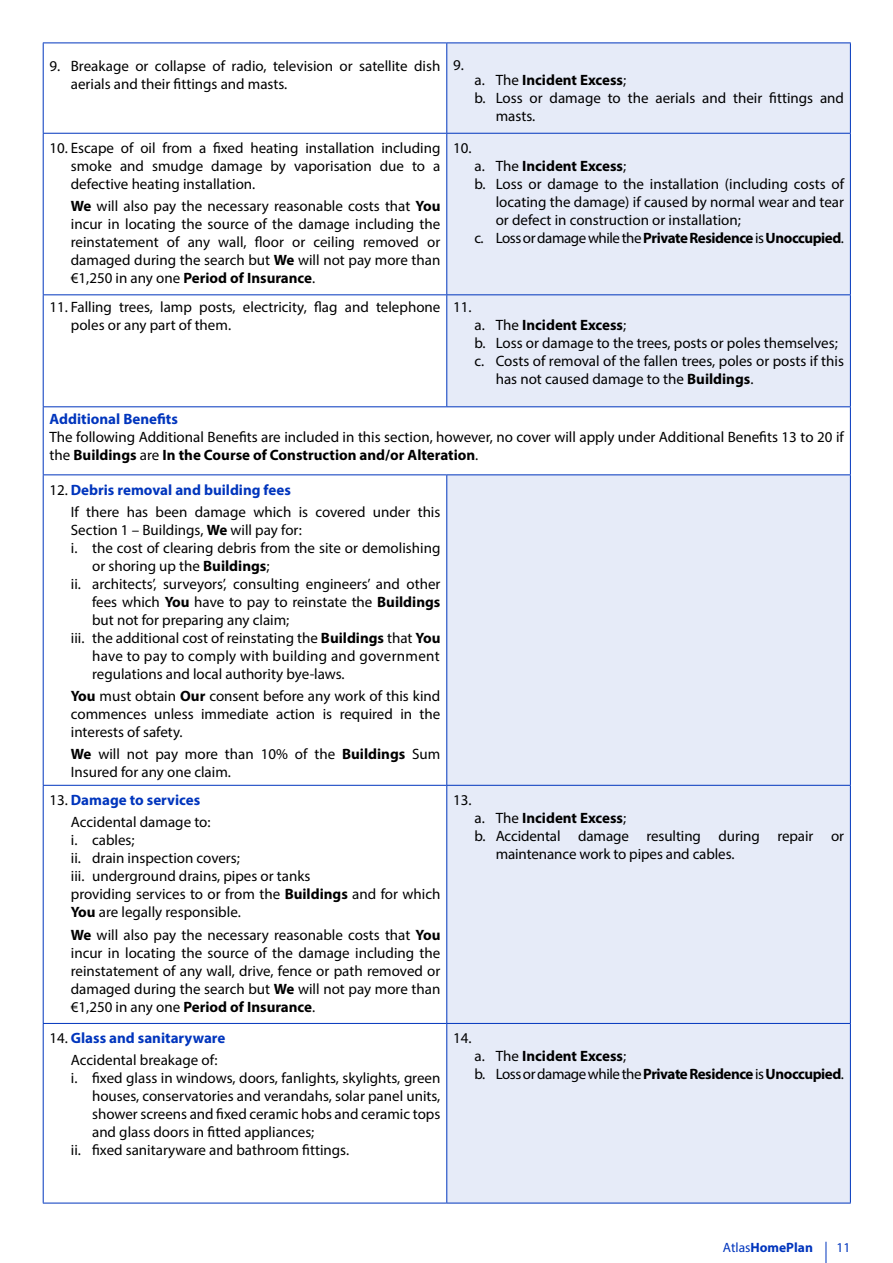
<style>
.page{position:relative;width:893px;height:1263px;background:#fff}
.page>*{position:absolute;margin:0;border:0;box-sizing:border-box;transform-origin:0 0}
.Text{font:15px/18px "Myriad Pro";color:#000}
.t1{font:700 15px "Myriad Pro";letter-spacing:-.03em;color:#000}
.t2{font:700 15px "Myriad Pro";letter-spacing:-.01em;color:#000}
.Text-2{font:700 15px "Myriad Pro";color:#0035bd}
.t3{font:700 13.5px "Myriad Pro";color:#0035bd}
.t4{font:13.5px "Myriad Pro";color:#0035bd}
.s1{font-weight:400}
.s2{font-weight:700}
.s3{font-weight:400;color:#000}
</style>
<div class="page">
<svg style="left:826px;top:1242px;width:1px;height:21px"></svg>
<div style="left:447px;top:44px;width:403px;height:1159px;background:#e6ebf8"></div>
<hr style="left:43px;top:43px;width:1px;height:90px;background:#0035bd">
<hr style="left:43px;top:43px;width:404px;height:1px;background:#0035bd">
<hr style="left:446px;top:43px;width:1px;height:90px;background:#0035bd">
<hr style="left:447px;top:43px;width:404px;height:1px;background:#0035bd">
<hr style="left:850px;top:43px;width:1px;height:90px;background:#0035bd">
<hr style="left:43px;top:134px;width:1px;height:160px;background:#0035bd">
<hr style="left:43px;top:133px;width:404px;height:1px;background:#0035bd">
<hr style="left:446px;top:134px;width:1px;height:160px;background:#0035bd">
<hr style="left:447px;top:133px;width:404px;height:1px;background:#0035bd">
<hr style="left:850px;top:134px;width:1px;height:160px;background:#0035bd">
<hr style="left:43px;top:295px;width:1px;height:111px;background:#0035bd">
<hr style="left:43px;top:294px;width:404px;height:1px;background:#0035bd">
<hr style="left:446px;top:295px;width:1px;height:111px;background:#0035bd">
<hr style="left:447px;top:294px;width:404px;height:1px;background:#0035bd">
<hr style="left:850px;top:295px;width:1px;height:111px;background:#0035bd">
<hr style="left:43px;top:407px;width:1px;height:67px;background:#0035bd">
<hr style="left:43px;top:406px;width:404px;height:1px;background:#0035bd">
<hr style="left:447px;top:406px;width:404px;height:1px;background:#0035bd">
<hr style="left:850px;top:407px;width:1px;height:67px;background:#0035bd">
<hr style="left:43px;top:475px;width:1px;height:310px;background:#0035bd">
<hr style="left:43px;top:474px;width:404px;height:1px;background:#0035bd">
<hr style="left:446px;top:475px;width:1px;height:310px;background:#0035bd">
<hr style="left:447px;top:474px;width:404px;height:1px;background:#0035bd">
<hr style="left:850px;top:475px;width:1px;height:310px;background:#0035bd">
<hr style="left:43px;top:786px;width:1px;height:237px;background:#0035bd">
<hr style="left:43px;top:785px;width:404px;height:1px;background:#0035bd">
<hr style="left:446px;top:786px;width:1px;height:237px;background:#0035bd">
<hr style="left:447px;top:785px;width:404px;height:1px;background:#0035bd">
<hr style="left:850px;top:786px;width:1px;height:237px;background:#0035bd">
<hr style="left:43px;top:1024px;width:1px;height:179px;background:#0035bd">
<hr style="left:43px;top:1023px;width:404px;height:1px;background:#0035bd">
<hr style="left:446px;top:1024px;width:1px;height:179px;background:#0035bd">
<hr style="left:447px;top:1023px;width:404px;height:1px;background:#0035bd">
<hr style="left:850px;top:1024px;width:1px;height:179px;background:#0035bd">
<hr style="left:43px;top:1203px;width:404px;height:1px;background:#0035bd">
<hr style="left:447px;top:1203px;width:404px;height:1px;background:#0035bd">
<p class="Text" style="left:71px;top:57px;width:371px;text-indent:-21px">9. Breakage or collapse of radio, television or satellite dish aerials and their fittings and masts.</p>
<p class="Text" style="left:453px;top:55px;width:12px">9.</p>
<p class="t2" style="left:474px;top:70px;width:153px"><span class="s1">a. The</span> Incident Excess<span class="s1">;</span></p>
<p class="Text" style="left:496px;top:88px;width:350px;text-indent:-21px">b. Loss or damage to the aerials and their fittings and masts.</p>
<p class="Text" style="left:71px;top:139px;width:371px;text-align:justify;text-indent:-21px">10. Escape of oil from a fixed heating installation including smoke and smudge damage by vaporisation due to a defective heating installation.</p>
<p class="Text" style="left:71px;top:197px;width:371px;text-align:justify"><span class="s2">We</span> will also pay the necessary reasonable costs that <span class="s2">You </span>incur in locating the source of the damage including the reinstatement of any wall, floor or ceiling removed or damaged during the search but <span class="s2">We</span> will not pay more than €1,250 in any one <span class="s2">Period of Insurance</span>.</p>
<p class="Text" style="left:453px;top:139px;width:20px">10.</p>
<p class="t2" style="left:474px;top:156px;width:153px"><span class="s1">a. The</span> Incident Excess<span class="s1">;</span></p>
<p class="Text" style="left:496px;top:175px;width:350px;text-align:justify;text-indent:-21px">b. Loss or damage to the installation (including costs of locating the damage) if caused by normal wear and tear or defect in construction or installation;</p>
<p class="t1" style="left:474px;top:228px;width:371px"><span class="s1">c. Loss or damage while the</span> Private Residence <span class="s1">is</span> Unoccupied<span class="s1">.</span></p>
<p class="Text" style="left:71px;top:298px;width:371px;text-indent:-21px">11. Falling trees, lamp posts, electricity, flag and telephone poles or any part of them.</p>
<p class="Text" style="left:453px;top:298px;width:20px">11.</p>
<p class="t2" style="left:474px;top:316px;width:153px"><span class="s1">a. The</span> Incident Excess<span class="s1">;</span></p>
<p class="Text" style="left:474px;top:334px;width:365px">b. Loss or damage to the trees, posts or poles themselves;</p>
<p class="Text" style="left:496px;top:352px;width:350px;text-indent:-21px">c. Costs of removal of the fallen trees, poles or posts if this has not caused damage to the <span class="s2">Buildings</span>.</p>
<p class="Text-2" style="left:50px;top:410px;width:130px">Additional Benefits</p>
<p class="Text" style="left:50px;top:428px;width:796px">The following Additional Benefits are included in this section, however, no cover will apply under Additional Benefits 13 to 20 if the <span class="s2">Buildings</span> are <span class="s2">In the Course of Construction and/or Alteration</span>.</p>
<p class="Text-2" style="left:50px;top:480px;width:243px"><span class="s3">12.</span> Debris removal and building fees</p>
<p class="Text" style="left:71px;top:503px;width:371px">If there has been damage which is covered under this<br>Section 1 – Buildings, <span class="s2">We</span> will pay for:</p>
<p class="Text" style="left:92px;top:539px;width:350px;text-indent:-21px">i. the cost of clearing debris from the site or demolishing or shoring up the <span class="s2">Buildings</span>;</p>
<p class="Text" style="left:92px;top:575px;width:350px;text-align:justify;text-indent:-21px">ii. architects’, surveyors’, consulting engineers’ and other fees which <span class="s2">You</span> have to pay to reinstate the <span class="s2">Buildings </span>but not for preparing any claim;</p>
<p class="Text" style="left:92px;top:629px;width:350px;text-align:justify;text-indent:-21px">iii. the additional cost of reinstating the <span class="s2">Buildings</span> that <span class="s2">You </span>have to pay to comply with building and government regulations and local authority bye-laws.</p>
<p class="Text" style="left:71px;top:687px;width:371px;text-align:justify"><span class="s2">You</span> must obtain <span class="s2">Our</span> consent before any work of this kind commences unless immediate action is required in the interests of safety.</p>
<p class="Text" style="left:71px;top:745px;width:371px"><span class="s2">We</span> will not pay more than 10% of the <span class="s2">Buildings</span> Sum<br>Insured for any one claim.</p>
<p class="Text-2" style="left:50px;top:790px;width:152px"><span class="s3">13.</span> Damage to services</p>
<p class="Text" style="left:71px;top:813px;width:141px">Accidental damage to:</p>
<p class="Text" style="left:71px;top:831px;width:65px">i. cables;</p>
<p class="Text" style="left:71px;top:849px;width:171px">ii. drain inspection covers;</p>
<p class="Text" style="left:71px;top:867px;width:241px">iii. underground drains, pipes or tanks</p>
<p class="Text" style="left:71px;top:885px;width:371px">providing services to or from the <span class="s2">Buildings</span> and for which<br><span class="s2">You</span> are legally responsible.</p>
<p class="Text" style="left:71px;top:925px;width:371px;text-align:justify"><span class="s2">We</span> will also pay the necessary reasonable costs that <span class="s2">You </span>incur in locating the source of the damage including the reinstatement of any wall, drive, fence or path removed or damaged during the search but <span class="s2">We</span> will not pay more than €1,250 in any one <span class="s2">Period of Insurance</span>.</p>
<p class="Text" style="left:453px;top:791px;width:20px">13.</p>
<p class="t2" style="left:474px;top:808px;width:153px"><span class="s1">a. The</span> Incident Excess<span class="s1">;</span></p>
<p class="Text" style="left:496px;top:827px;width:350px;text-indent:-21px">b. Accidental damage resulting during repair or maintenance work to pipes and cables.</p>
<p class="Text-2" style="left:50px;top:1028px;width:177px"><span class="s3">14.</span> Glass and sanitaryware</p>
<p class="Text" style="left:71px;top:1051px;width:148px">Accidental breakage of:</p>
<p class="Text" style="left:92px;top:1069px;width:350px;text-align:justify;text-indent:-21px">i. fixed glass in windows, doors, fanlights, skylights, green houses, conservatories and verandahs, solar panel units, shower screens and fixed ceramic hobs and ceramic tops and glass doors in fitted appliances;</p>
<p class="Text" style="left:71px;top:1141px;width:280px">ii. fixed sanitaryware and bathroom fittings.</p>
<p class="Text" style="left:453px;top:1029px;width:20px">14.</p>
<p class="t2" style="left:474px;top:1046px;width:153px"><span class="s1">a. The</span> Incident Excess<span class="s1">;</span></p>
<p class="t1" style="left:474px;top:1064px;width:371px"><span class="s1">b. Loss or damage while the</span> Private Residence <span class="s1">is</span> Unoccupied<span class="s1">.</span></p>
<p class="t3" style="left:723px;top:1238px;width:92px"><span class="s1">Atlas</span>HomePlan</p>
<p class="t4" style="left:837px;top:1239px;width:15px">11</p>
</div>
